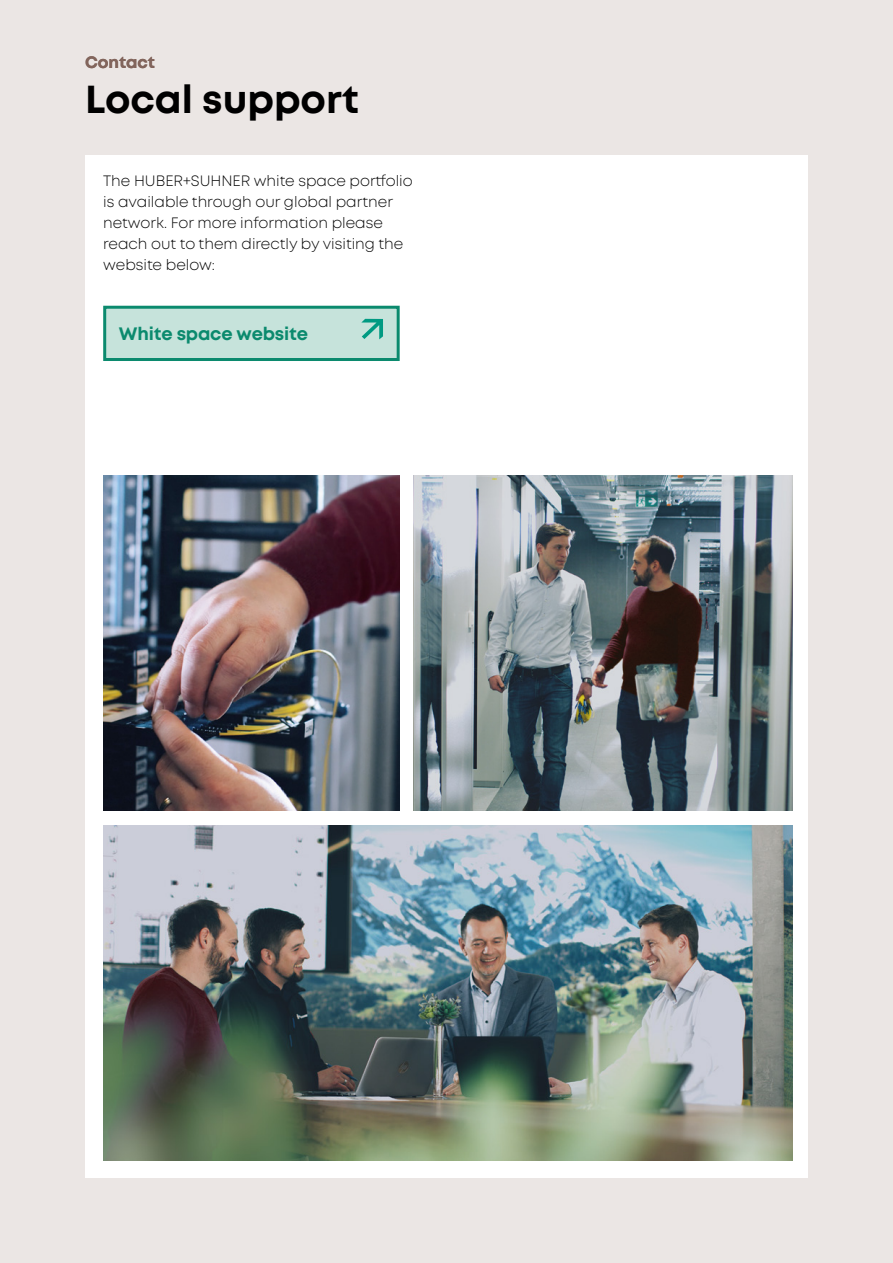
<style>
.page{position:relative;width:893px;height:1263px;background:#ebe6e4}
.page>*{position:absolute;margin:0;border:0;box-sizing:border-box;transform-origin:0 0}
.INHALT_Headline{font:700 39px "Mont";color:#000}
.t1{font:700 18px "Mont";letter-spacing:-.01em;color:#0b8a6e}
.INHALT_Chapter{font:700 16.5px "Mont";color:#82655c}
.INTRO_Copytext{font:300 15px/21px "Mont";color:#000}
</style>
<div class="page">
<div style="left:85px;top:155px;width:723px;height:1023px;background:#fff"></div>
<img style="left:103px;top:825px;width:689px;height:335px">
<img style="left:414px;top:476px;width:378px;height:335px">
<img style="left:103px;top:476px;width:297px;height:335px">
<div style="left:105px;top:307px;width:293px;height:52px;background:#c6e3db"></div>
<div style="left:103px;top:306px;width:297px;height:55px;border:3px solid #0b8a6e"></div>
<svg style="left:361px;top:319px;width:22px;height:20px"></svg>
<p class="INHALT_Chapter" style="left:85px;top:52px;width:71px">Contact</p>
<p class="INHALT_Headline" style="left:85px;top:74px;width:275px">Local support</p>
<p class="INTRO_Copytext" style="left:103px;top:170px;width:311px">The HUBER+SUHNER white space portfolio is available through our global partner network. For more information please reach out to them directly by visiting the website below:</p>
<p class="t1" style="left:119px;top:322px;width:191px">White space website</p>
</div>
